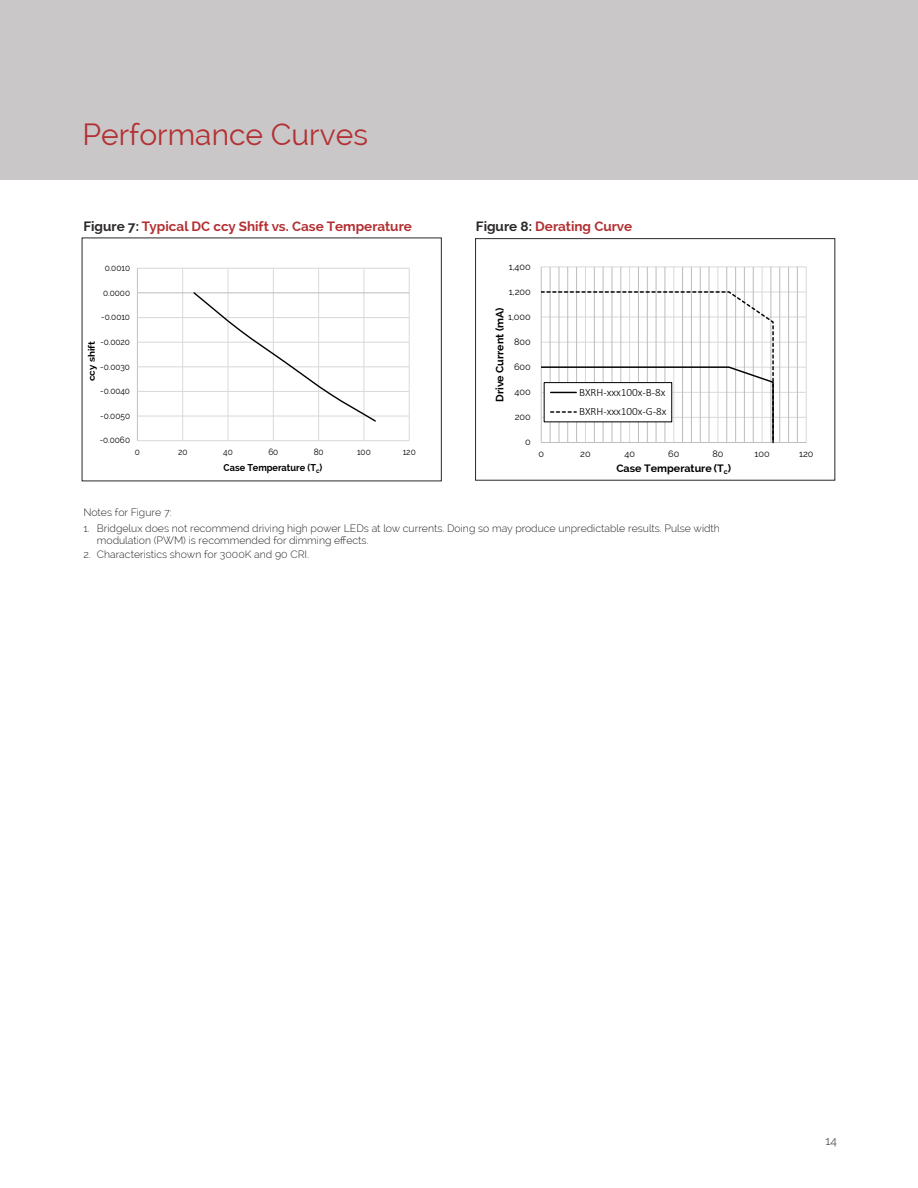
<style>
.page{position:relative;width:918px;height:1188px;background:#fff}
.page>*{position:absolute;margin:0;border:0;box-sizing:border-box;transform-origin:0 0}
.t1{font:30px "Raleway";color:#b33033}
.t2{font:700 13.5px "Raleway";color:#b33033}
.t3{font:300 12px "Raleway";color:#2b2829}
.t4{font:300 11.25px/19.6px "Calibri";color:#000}
.t5{font:700 10.65px "Raleway";color:#000}
.t6{font:300 10.5px/12px "Raleway";color:#2b2829}
.t7{font:700 9.9px "Raleway";color:#000;scale:.92 1}
.t8{font:9.15px "Raleway";color:#000}
.t9{font:700 9.15px "Raleway";color:#000;scale:1.09 1}
.t10{font:9px "Raleway";color:#000;scale:.92 1}
.s1{color:#2b2829}
</style>
<div class="page">
<div style="left:0;top:0;width:918px;height:180px;background:#c9c7c8"></div>
<div style="left:475px;top:238px;width:360px;height:243px;border:1px solid #2b2829"></div>
<hr style="left:137px;top:440px;width:272px;height:1px;background:#d9d9d9">
<hr style="left:137px;top:416px;width:272px;height:1px;background:#d9d9d9">
<hr style="left:137px;top:391px;width:272px;height:1px;background:#d9d9d9">
<hr style="left:137px;top:366px;width:272px;height:1px;background:#d9d9d9">
<hr style="left:137px;top:342px;width:272px;height:1px;background:#d9d9d9">
<hr style="left:137px;top:317px;width:272px;height:1px;background:#d9d9d9">
<hr style="left:137px;top:268px;width:272px;height:1px;background:#d9d9d9">
<hr style="left:182px;top:268px;width:1px;height:173px;background:#d9d9d9">
<hr style="left:228px;top:268px;width:1px;height:173px;background:#d9d9d9">
<hr style="left:273px;top:268px;width:1px;height:173px;background:#d9d9d9">
<hr style="left:318px;top:268px;width:1px;height:173px;background:#d9d9d9">
<hr style="left:364px;top:268px;width:1px;height:173px;background:#d9d9d9">
<hr style="left:409px;top:268px;width:1px;height:173px;background:#d9d9d9">
<hr style="left:137px;top:268px;width:1px;height:173px;background:#bfbfbf">
<hr style="left:137px;top:293px;width:272px;height:1px;background:#bfbfbf">
<svg style="left:192px;top:291px;width:185px;height:132px"></svg>
<hr style="left:541px;top:417px;width:265px;height:1px;background:#d9d9d9">
<hr style="left:541px;top:392px;width:265px;height:1px;background:#d9d9d9">
<hr style="left:541px;top:367px;width:265px;height:1px;background:#d9d9d9">
<hr style="left:541px;top:342px;width:265px;height:1px;background:#d9d9d9">
<hr style="left:541px;top:317px;width:265px;height:1px;background:#d9d9d9">
<hr style="left:541px;top:292px;width:265px;height:1px;background:#d9d9d9">
<hr style="left:541px;top:267px;width:265px;height:1px;background:#d9d9d9">
<hr style="left:550px;top:267px;width:1px;height:176px;background:#bcbcbc">
<hr style="left:559px;top:267px;width:1px;height:176px;background:#bcbcbc">
<hr style="left:567px;top:267px;width:1px;height:176px;background:#bcbcbc">
<hr style="left:576px;top:267px;width:1px;height:176px;background:#bcbcbc">
<hr style="left:594px;top:267px;width:1px;height:176px;background:#bcbcbc">
<hr style="left:603px;top:267px;width:1px;height:176px;background:#bcbcbc">
<hr style="left:612px;top:267px;width:1px;height:176px;background:#bcbcbc">
<hr style="left:621px;top:267px;width:1px;height:176px;background:#bcbcbc">
<hr style="left:638px;top:267px;width:1px;height:176px;background:#bcbcbc">
<hr style="left:647px;top:267px;width:1px;height:176px;background:#bcbcbc">
<hr style="left:656px;top:267px;width:1px;height:176px;background:#bcbcbc">
<hr style="left:665px;top:267px;width:1px;height:176px;background:#bcbcbc">
<hr style="left:682px;top:267px;width:1px;height:176px;background:#bcbcbc">
<hr style="left:691px;top:267px;width:1px;height:176px;background:#bcbcbc">
<hr style="left:700px;top:267px;width:1px;height:176px;background:#bcbcbc">
<hr style="left:709px;top:267px;width:1px;height:176px;background:#bcbcbc">
<hr style="left:727px;top:267px;width:1px;height:176px;background:#bcbcbc">
<hr style="left:735px;top:267px;width:1px;height:176px;background:#bcbcbc">
<hr style="left:744px;top:267px;width:1px;height:176px;background:#bcbcbc">
<hr style="left:753px;top:267px;width:1px;height:176px;background:#bcbcbc">
<hr style="left:771px;top:267px;width:1px;height:176px;background:#bcbcbc">
<hr style="left:779px;top:267px;width:1px;height:176px;background:#bcbcbc">
<hr style="left:788px;top:267px;width:1px;height:176px;background:#bcbcbc">
<hr style="left:797px;top:267px;width:1px;height:176px;background:#bcbcbc">
<hr style="left:585px;top:267px;width:1px;height:176px;background:#d9d9d9">
<hr style="left:629px;top:267px;width:1px;height:176px;background:#d9d9d9">
<hr style="left:673px;top:267px;width:1px;height:176px;background:#d9d9d9">
<hr style="left:718px;top:267px;width:1px;height:176px;background:#d9d9d9">
<hr style="left:762px;top:267px;width:1px;height:176px;background:#d9d9d9">
<hr style="left:806px;top:267px;width:1px;height:176px;background:#d9d9d9">
<hr style="left:541px;top:267px;width:1px;height:176px;background:#bfbfbf">
<hr style="left:541px;top:442px;width:265px;height:1px;background:#bfbfbf">
<svg style="left:541px;top:291px;width:234px;height:152px"></svg>
<h1 class="t1" style="left:82px;top:123px;width:287px">Performance Curves</h1>
<p class="t2" style="left:83px;top:220px;width:330px"><span class="s1">Figure 7:</span> Typical DC ccy Shift vs. Case Temperature</p>
<p class="t2" style="left:476px;top:221px;width:158px"><span class="s1">Figure 8:</span> Derating Curve</p>
<p class="t10" style="left:105px;top:264px;width:29px">0.0010</p>
<p class="t8" style="left:509px;top:263px;width:23px">1,400</p>
<p class="t10" style="left:103px;top:289px;width:31px">0.0000</p>
<p class="t8" style="left:509px;top:288px;width:23px">1,200</p>
<p class="t10" style="left:101px;top:314px;width:33px">-0.0010</p>
<p class="t10" style="left:100px;top:338px;width:34px">-0.0020</p>
<p class="t9" style="left:88px;top:381px;width:38px;rotate:-90deg">ccy shift</p>
<p class="t10" style="left:100px;top:363px;width:34px">-0.0030</p>
<p class="t10" style="left:100px;top:388px;width:34px">-0.0040</p>
<p class="t10" style="left:100px;top:412px;width:34px">-0.0050</p>
<p class="t5" style="left:495px;top:402px;width:96px;rotate:-90deg">Drive Current (mA)</p>
<p class="t8" style="left:508px;top:313px;width:24px">1,000</p>
<p class="t8" style="left:514px;top:338px;width:18px">800</p>
<p class="t8" style="left:514px;top:363px;width:18px">600</p>
<p class="t8" style="left:515px;top:388px;width:18px">400</p>
<p class="t8" style="left:515px;top:414px;width:18px">200</p>
<p class="t4" style="left:579px;top:382px;width:89px">BXRH-xxx100x-B-8x<br>BXRH-xxx100x-G-8x</p>
<p class="t10" style="left:100px;top:437px;width:34px">-0.0060</p>
<p class="t8" style="left:525px;top:439px;width:7px">0</p>
<p class="t10" style="left:135px;top:448px;width:7px">0</p>
<p class="t10" style="left:178px;top:448px;width:12px">20</p>
<p class="t10" style="left:223px;top:448px;width:12px">40</p>
<p class="t10" style="left:268px;top:448px;width:12px">60</p>
<p class="t10" style="left:314px;top:448px;width:12px">80</p>
<p class="t10" style="left:357px;top:448px;width:16px">100</p>
<p class="t10" style="left:403px;top:448px;width:16px">120</p>
<p class="t8" style="left:539px;top:450px;width:7px">0</p>
<p class="t8" style="left:580px;top:450px;width:12px">20</p>
<p class="t8" style="left:624px;top:450px;width:12px">40</p>
<p class="t8" style="left:668px;top:450px;width:13px">60</p>
<p class="t8" style="left:712px;top:450px;width:13px">80</p>
<p class="t8" style="left:755px;top:450px;width:17px">100</p>
<p class="t8" style="left:799px;top:450px;width:16px">120</p>
<p class="t7" style="left:224px;top:464px;width:109px">Case Temperature (T<sub>c</sub>)</p>
<p class="t5" style="left:616px;top:464px;width:116px">Case Temperature (T<sub>c</sub>)</p>
<p class="t6" style="left:83px;top:506px;width:90px">Notes for Figure 7:</p>
<p class="t6" style="left:97px;top:522px;width:625px;text-indent:-14px">1. Bridgelux does not recommend driving high power LEDs at low currents. Doing so may produce unpredictable results. Pulse width modulation (PWM) is recommended for dimming e昀昀ects.</p>
<p class="t6" style="left:83px;top:548px;width:227px">2. Characteristics shown for 3000K and 90 CRI.</p>
<p class="t3" style="left:826px;top:1134px;width:13px">14</p>
</div>
